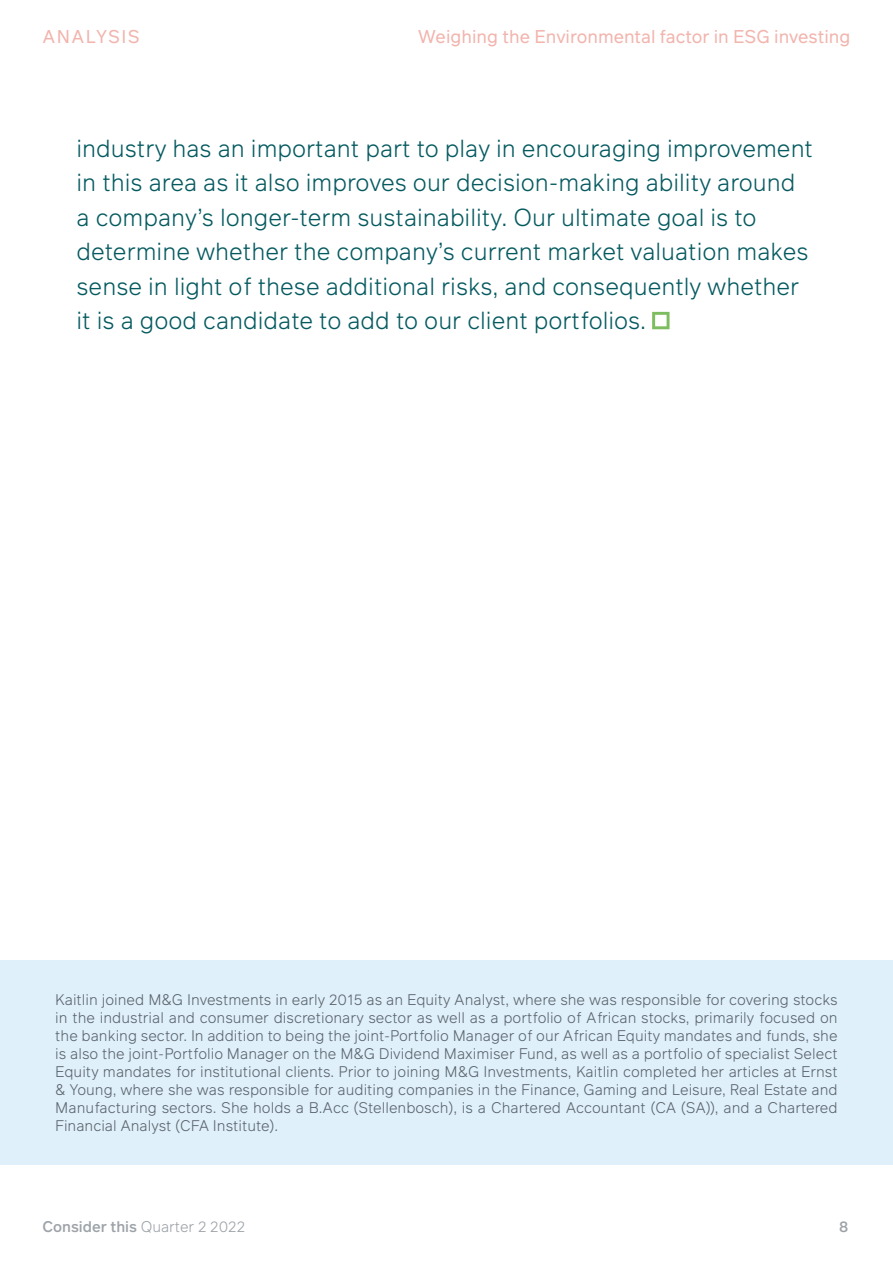
<style>
.page{position:relative;width:893px;height:1263px;background:#fff}
.page>*{position:absolute;margin:0;border:0;box-sizing:border-box;transform-origin:0 0}
.t1{font:300 24px/34.5px "Infra";color:#055a60}
.t2{font:18px "Infra";color:#f2b4ad}
.t3{font:18px "Infra";letter-spacing:.08em;color:#f2b4ad}
.t4{font:300 15px/18px "Infra";color:#5b656e;text-align:justify}
.t5{font:500 15px "Infra";color:#9da3a8}
.s1{font-weight:300}
</style>
<div class="page">
<div style="left:0;top:960px;width:893px;height:205px;background:#e0f0fa"></div>
<svg style="left:652px;top:312px;width:17px;height:17px"></svg>
<p class="t3" style="left:43px;top:23px;width:99px">ANALYSIS</p>
<p class="t2" style="left:418px;top:23px;width:434px">Weighing the Environmental factor in ESG investing</p>
<p class="t1" style="left:77px;top:130px;width:738px">industry has an important part to play in encouraging improvement in this area as it also improves our decision-making ability around a company’s longer-term sustainability. Our ultimate goal is to determine whether the company’s current market valuation makes sense in light of these additional risks, and consequently whether it is a good candidate to add to our client portfolios.</p>
<p class="t4" style="left:55px;top:991px;width:784px">Kaitlin joined M&amp;G Investments in early 2015 as an Equity Analyst, where she was responsible for covering stocks in the industrial and consumer discretionary sector as well as a portfolio of African stocks, primarily focused on the banking sector. In addition to being the joint-Portfolio Manager of our African Equity mandates and funds, she is also the joint-Portfolio Manager on the M&amp;G Dividend Maximiser Fund, as well as a portfolio of specialist Select Equity mandates for institutional clients. Prior to joining M&amp;G Investments, Kaitlin completed her articles at Ernst &amp; Young, where she was responsible for auditing companies in the Finance, Gaming and Leisure, Real Estate and Manufacturing sectors. She holds a B.Acc (Stellenbosch), is a Chartered Accountant (CA (SA)), and a Chartered Financial Analyst (CFA Institute).</p>
<p class="t5" style="left:43px;top:1216px;width:204px">Consider this <span class="s1">Quarter 2 2022</span></p>
<p class="t5" style="left:839px;top:1216px;width:11px">8</p>
</div>
